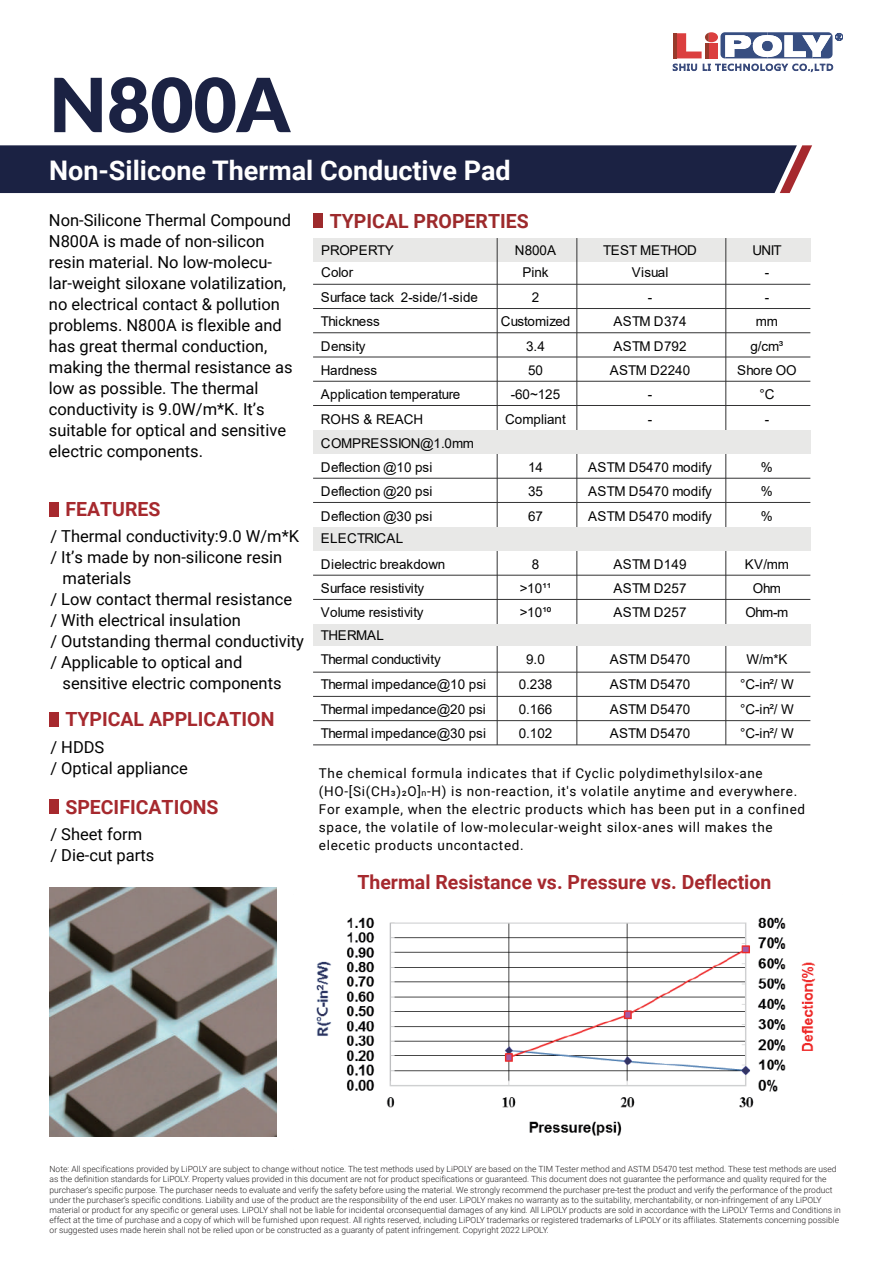
<style>
.page{position:relative;width:893px;height:1263px;background:#fff}
.page>*{position:absolute;margin:0;border:0;box-sizing:border-box;transform-origin:0 0}
.t1{font:900 74.55px "Lato";color:#1b2243}
.t2{font:700 27px "Roboto";color:#fff}
.t3{font:700 19.5px "Roboto";color:#a6292e}
.t4{font:700 19.5px "Roboto";color:#9d2a2c}
.t5{font:16.5px/21px "Roboto";color:#030303}
.t6{font:13.5px/24.3px "Arial";letter-spacing:.005em;color:#030303}
.t7{font:13.5px/18px "Roboto";letter-spacing:.05em;color:#030303}
.t8{font:13.5px "Arial";letter-spacing:-.025em;color:#030303}
.t9{font:300 8.55px/10.2px "Roboto";color:#231f20}
.s1{font-size:9px}
</style>
<div class="page">
<img style="left:50px;top:887px;width:226px;height:249px">
<img style="left:316px;top:917px;width:500px;height:219px">
<div style="left:313px;top:238px;width:497px;height:23px;background:#e8e8e7"></div>
<hr style="left:577px;top:238px;width:1px;height:507px;background:#333334">
<hr style="left:726px;top:238px;width:1px;height:507px;background:#333334">
<hr style="left:313px;top:284px;width:497px;height:1px;background:#333334">
<hr style="left:313px;top:308px;width:497px;height:1px;background:#333334">
<hr style="left:313px;top:332px;width:497px;height:1px;background:#333334">
<hr style="left:313px;top:357px;width:497px;height:1px;background:#333334">
<hr style="left:313px;top:381px;width:497px;height:1px;background:#333334">
<hr style="left:313px;top:405px;width:497px;height:1px;background:#333334">
<hr style="left:313px;top:478px;width:497px;height:1px;background:#333334">
<hr style="left:313px;top:502px;width:497px;height:1px;background:#333334">
<hr style="left:313px;top:575px;width:497px;height:1px;background:#333334">
<hr style="left:313px;top:599px;width:497px;height:1px;background:#333334">
<hr style="left:313px;top:672px;width:497px;height:1px;background:#333334">
<hr style="left:313px;top:696px;width:497px;height:1px;background:#333334">
<hr style="left:313px;top:720px;width:497px;height:1px;background:#333334">
<hr style="left:313px;top:745px;width:497px;height:1px;background:#333334">
<hr style="left:497px;top:238px;width:1px;height:507px;background:#333334">
<div style="left:313px;top:431px;width:497px;height:23px;background:#e8e8e7"></div>
<div style="left:313px;top:527px;width:497px;height:23px;background:#e8e8e7"></div>
<div style="left:313px;top:624px;width:497px;height:22px;background:#e8e8e7"></div>
<div style="left:314px;top:214px;width:9px;height:14px;background:#9d2a2c"></div>
<div style="left:49px;top:502px;width:10px;height:14px;background:#a6292e"></div>
<div style="left:49px;top:712px;width:10px;height:14px;background:#a6292e"></div>
<div style="left:49px;top:799px;width:10px;height:15px;background:#a6292e"></div>
<div style="left:0;top:145px;width:812px;height:48px;background:#1b2243"></div>
<svg style="left:677px;top:32px;width:166px;height:26px"></svg>
<hr style="left:673px;top:33px;width:4px;height:25px;background:#983a2b">
<svg style="left:672px;top:64px;width:25px;height:7px"></svg>
<svg style="left:703px;top:64px;width:130px;height:8px"></svg>
<h1 class="t1" style="left:49px;top:49px;width:242px">N800A</h1>
<h2 class="t2" style="left:49px;top:152px;width:463px">Non-Silicone Thermal Conductive Pad</h2>
<p class="t5" style="left:49px;top:209px;width:245px">Non-Silicone Thermal Compound<br>N800A is made of non-silicon resin material. No low-molecu&shy;lar-weight siloxane volatilization, no electrical contact &amp; pollution problems. N800A is flexible and has great thermal conduction, making the thermal resistance as low as possible. The thermal conductivity is 9.0W/m*K. It’s suitable for optical and sensitive electric components.</p>
<h3 class="t3" style="left:65px;top:496px;width:97px">FEATURES</h3>
<h3 class="t5" style="left:50px;top:525px;width:250px">/ Thermal conductivity:9.0 W/m*K</h3>
<h3 class="t5" style="left:50px;top:546px;width:234px">/ It’s made by non-silicone resin</h3>
<h3 class="t5" style="left:63px;top:567px;width:70px">materials</h3>
<h3 class="t5" style="left:50px;top:588px;width:243px">/ Low contact thermal resistance</h3>
<h3 class="t5" style="left:50px;top:609px;width:192px">/ With electrical insulation</h3>
<h3 class="t5" style="left:50px;top:630px;width:255px">/ Outstanding thermal conductivity</h3>
<h3 class="t5" style="left:50px;top:651px;width:193px">/ Applicable to optical and</h3>
<h3 class="t5" style="left:63px;top:672px;width:220px">sensitive electric components</h3>
<h3 class="t3" style="left:65px;top:706px;width:211px">TYPICAL APPLICATION</h3>
<h3 class="t5" style="left:50px;top:736px;width:139px">/ HDDS<br>/ Optical appliance</h3>
<h3 class="t3" style="left:65px;top:793px;width:155px">SPECIFICATIONS</h3>
<h3 class="t5" style="left:50px;top:823px;width:105px">/ Sheet form<br>/ Die-cut parts</h3>
<h3 class="t4" style="left:330px;top:207px;width:200px">TYPICAL PROPERTIES</h3>
<h3 class="t6" style="left:321px;top:238px;width:74px;line-height:22.8px">PROPERTY<br>Color</h3>
<h3 class="t6" style="left:321px;top:285px;width:159px">Surface tack 2-side/1-side<br>Thickness<br>Density<br>Hardness<br>Application temperature<br>ROHS &amp; REACH<br>COMPRESSION@1.0mm<br>Deflection @10 psi<br>Deflection @20 psi<br>Deflection @30 psi</h3>
<h3 class="t6" style="left:321px;top:525px;width:126px;line-height:25.7px">ELECTRICAL<br>Dielectric breakdown</h3>
<h3 class="t6" style="left:321px;top:576px;width:105px">Surface resistivity<br>Volume resistivity</h3>
<h3 class="t6" style="left:321px;top:623px;width:167px">THERMAL<br>Thermal Conductivity<br>Thermal impedance@10 psi<br>Thermal impedance@20 psi<br>Thermal impedance@30 psi</h3>
<h3 class="t6" style="left:515px;top:238px;width:43px">N800A</h3>
<h3 class="t8" style="left:603px;top:240px;width:95px">TEST METHOD</h3>
<h3 class="t6" style="left:752px;top:238px;width:31px">UNIT</h3>
<h3 class="t6" style="left:522px;top:260px;width:28px">Pink</h3>
<h3 class="t6" style="left:632px;top:260px;width:38px">Visual</h3>
<h3 class="t6" style="left:765px;top:260px;width:6px">-</h3>
<h3 class="t6" style="left:532px;top:285px;width:9px">2</h3>
<h3 class="t6" style="left:648px;top:285px;width:6px">-</h3>
<h3 class="t6" style="left:765px;top:285px;width:6px">-</h3>
<h3 class="t6" style="left:501px;top:309px;width:71px">Customized</h3>
<h3 class="t6" style="left:614px;top:309px;width:74px">ASTM D374</h3>
<h3 class="t6" style="left:526px;top:334px;width:20px">3.4</h3>
<h3 class="t6" style="left:614px;top:334px;width:74px">ASTM D792</h3>
<h3 class="t6" style="left:750px;top:334px;width:35px">g/cm³</h3>
<h3 class="t6" style="left:756px;top:309px;width:24px">mm</h3>
<h3 class="t6" style="left:528px;top:358px;width:16px">50</h3>
<h3 class="t6" style="left:610px;top:358px;width:82px">ASTM D2240</h3>
<h3 class="t6" style="left:737px;top:358px;width:61px">Shore OO</h3>
<h3 class="t6" style="left:505px;top:382px;width:62px;text-align:center">-60~125<br>Compliant</h3>
<h3 class="t6" style="left:648px;top:382px;width:6px">-</h3>
<h3 class="t6" style="left:759px;top:382px;width:17px">°C</h3>
<h3 class="t6" style="left:528px;top:455px;width:16px">14</h3>
<h3 class="t6" style="left:588px;top:455px;width:125px">ASTM D5470 modify</h3>
<h3 class="t6" style="left:761px;top:455px;width:13px">%</h3>
<h3 class="t6" style="left:528px;top:479px;width:16px">35</h3>
<h3 class="t6" style="left:588px;top:479px;width:125px">ASTM D5470 modify</h3>
<h3 class="t6" style="left:761px;top:479px;width:13px">%</h3>
<h3 class="t6" style="left:528px;top:503px;width:16px">67</h3>
<h3 class="t6" style="left:588px;top:503px;width:125px">ASTM D5470 modify</h3>
<h3 class="t6" style="left:761px;top:503px;width:13px">%</h3>
<h3 class="t6" style="left:532px;top:552px;width:9px">8</h3>
<h3 class="t6" style="left:614px;top:552px;width:74px">ASTM D149</h3>
<h3 class="t6" style="left:745px;top:552px;width:45px">KV/mm</h3>
<h3 class="t6" style="left:520px;top:576px;width:33px">&gt;10¹¹</h3>
<h3 class="t6" style="left:614px;top:576px;width:74px">ASTM D257</h3>
<h3 class="t6" style="left:753px;top:576px;width:30px">Ohm</h3>
<h3 class="t6" style="left:520px;top:600px;width:33px">&gt;10¹⁰</h3>
<h3 class="t6" style="left:614px;top:600px;width:74px">ASTM D257</h3>
<h3 class="t6" style="left:745px;top:600px;width:45px">Ohm-m</h3>
<h3 class="t6" style="left:526px;top:647px;width:20px">9.0</h3>
<h3 class="t6" style="left:610px;top:647px;width:82px">ASTM D5470</h3>
<h3 class="t6" style="left:746px;top:647px;width:42px">W/m*K</h3>
<h3 class="t6" style="left:519px;top:672px;width:35px">0.238</h3>
<h3 class="t6" style="left:610px;top:672px;width:82px">ASTM D5470</h3>
<h3 class="t6" style="left:519px;top:697px;width:35px">0.166</h3>
<h3 class="t6" style="left:610px;top:697px;width:82px">ASTM D5470</h3>
<h3 class="t6" style="left:648px;top:407px;width:6px">-</h3>
<h3 class="t6" style="left:765px;top:407px;width:6px">-</h3>
<h3 class="t6" style="left:740px;top:672px;width:55px">°C-in²/ W °C-in²/ W</h3>
<h3 class="t6" style="left:519px;top:721px;width:35px">0.102</h3>
<h3 class="t6" style="left:610px;top:721px;width:82px">ASTM D5470</h3>
<h3 class="t6" style="left:740px;top:721px;width:55px">°C-in²/ W</h3>
<p class="t7" style="left:319px;top:764px;width:488px">The chemical formula indicates that if Cyclic polydimethylsilox-ane (HO-[Si(CH3)2O]<span class="s1">n</span>-H) is non-reaction, it's volatile anytime and everywhere.<br>For example, when the electric products which has been put in a confined space, the volatile of low-molecular-weight silox-anes will makes the elecetic products uncontacted.</p>
<h3 class="t3" style="left:357px;top:868px;width:416px">Thermal Resistance vs. Pressure vs. Deflection</h3>
<p class="t9" style="left:50px;top:1164px;width:793px">Note: All specifications provided by LiPOLY are subject to change without notice. The test methods used by LiPOLY are based on the TIM Tester method and ASTM D5470 test method. These test methods are used as the definition standards for LiPOLY. Property values provided in this document are not for product specifications or guaranteed. This document does not guarantee the performance and quality required for the purchaser’s specific purpose. The purchaser needs to evaluate and verify the safety before using the material. We strongly recommend the purchaser pre-test the product and verify the performance of the product under the purchaser’s specific conditions. Liability and use of the product are the responsibility of the end user. LiPOLY makes no warranty as to the suitability, merchantability, or non-infringement of any LiPOLY material or product for any specific or general uses. LiPOLY shall not be liable for incidental orconsequential damages of any kind. All LiPOLY products are sold in accordance with the LiPOLY Terms and Conditions in effect at the time of purchase and a copy of which will be furnished upon request. All rights reserved, including LiPOLY trademarks or registered trademarks of LiPOLY or its affiliates. Statements concerning possible or suggested uses made herein shall not be relied upon or be constructed as a guaranty of patent infringement. Copyright 2022 LiPOLY.</p>
</div>
